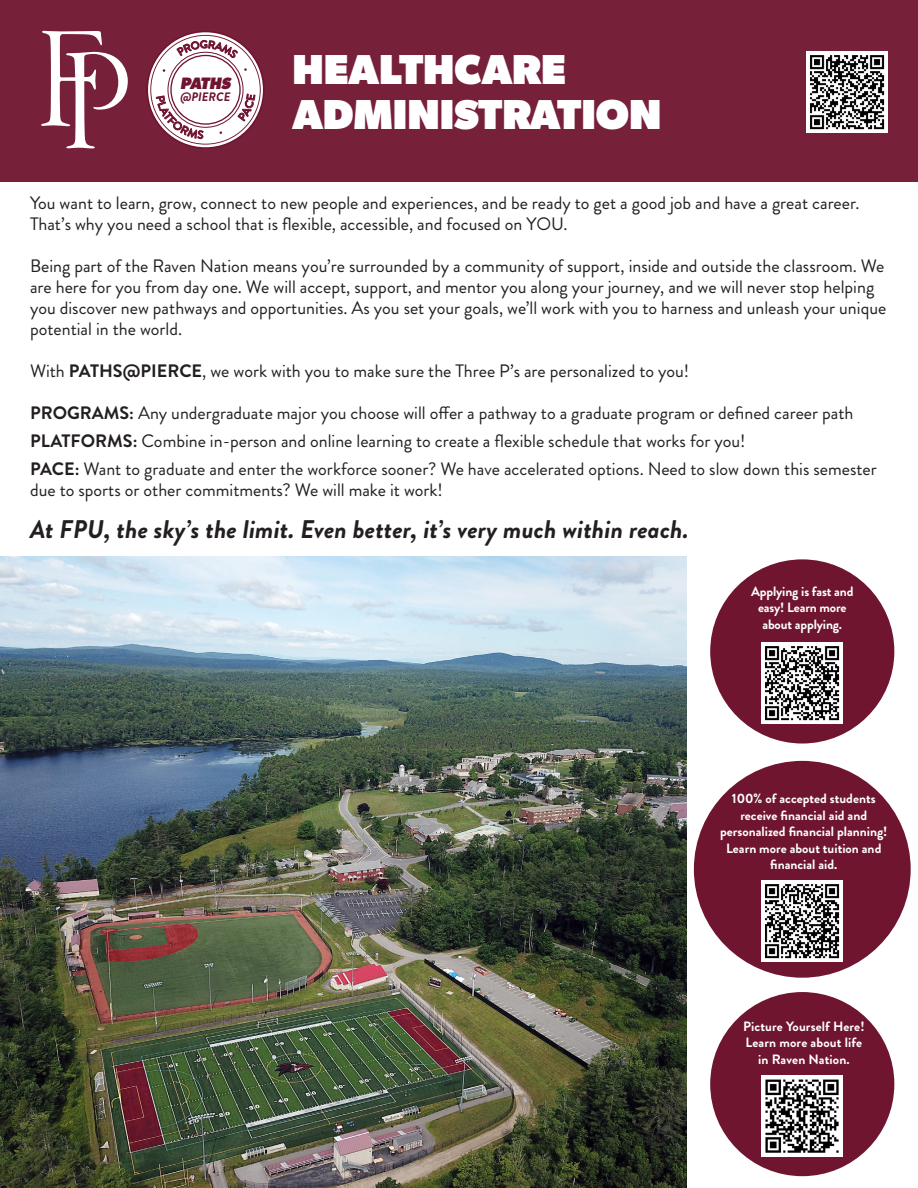
<style>
.page{position:relative;width:918px;height:1188px;background:#fff}
.page>*{position:absolute;margin:0;border:0;box-sizing:border-box;transform-origin:0 0}
.t1{font:800 42px "Gibson";color:#fff}
.t2{font:italic 700 25.5px "Brandon Grotesque";letter-spacing:.005em;color:#231f20}
.t3{font:18px/21px "Brandon Grotesque";color:#231f20}
.t4{font:italic 800 16.5px "Gibson";letter-spacing:-.025em;color:#6f1430}
.t5{font:700 13.5px/16.5px "Brandon Grotesque";color:#fff;text-align:center}
.t6{font:italic 700 12.15px "Brandon Grotesque";color:#6f1430}
.s1{font-weight:700}
</style>
<div class="page">
<img style="left:0;top:556px;width:686px;height:632px">
<div style="left:710px;top:992px;width:184px;height:184px;background:#6f1530;border-radius:50%"></div>
<img style="left:762px;top:1075px;width:81px;height:81px">
<div style="left:694px;top:761px;width:217px;height:217px;background:#6f1530;border-radius:50%"></div>
<img style="left:762px;top:880px;width:81px;height:81px">
<div style="left:710px;top:559px;width:184px;height:185px;background:#6f1530;border-radius:50%"></div>
<img style="left:762px;top:643px;width:81px;height:81px">
<div style="left:0;top:0;width:918px;height:181px;background:#76203a"></div>
<svg style="left:41px;top:31px;width:87px;height:117px"></svg>
<img style="left:806px;top:52px;width:81px;height:81px">
<svg style="left:147px;top:31px;width:117px;height:117px"></svg>
<p class="t4" style="left:180px;top:73px;width:52px">PATHS</p>
<p class="t6" style="left:180px;top:88px;width:52px">@PIERCE</p>
<p class="t1" style="left:292px;top:44px;width:275px">HEALTHCARE</p>
<p class="t1" style="left:292px;top:89px;width:371px">ADMINISTRATION</p>
<p class="t3" style="left:30px;top:193px;width:831px">You want to learn, grow, connect to new people and experiences, and be ready to get a good job and have a great career.<br>That’s why you need a school that is flexible, accessible, and focused on YOU.</p>
<p class="t3" style="left:30px;top:256px;width:858px">Being part of the Raven Nation means you’re surrounded by a community of support, inside and outside the classroom. We are here for you from day one. We will accept, support, and mentor you along your journey, and we will never stop helping you discover new pathways and opportunities. As you set your goals, we’ll work with you to harness and unleash your unique potential in the world.</p>
<p class="t3" style="left:30px;top:361px;width:661px">With <span class="s1">PATHS@PIERCE</span>, we work with you to make sure the Three P’s are personalized to you!</p>
<p class="t3" style="left:30px;top:403px;width:825px"><span class="s1">PROGRAMS:</span> Any undergraduate major you choose will offer a pathway to a graduate program or defined career path</p>
<p class="t3" style="left:30px;top:431px;width:717px"><span class="s1">PLATFORMS:</span> Combine in-person and online learning to create a flexible schedule that works for you!</p>
<p class="t3" style="left:30px;top:458px;width:848px"><span class="s1">PACE:</span> Want to graduate and enter the workforce sooner? We have accelerated options. Need to slow down this semester due to sports or other commitments? We will make it work!</p>
<p class="t2" style="left:30px;top:511px;width:660px">At FPU, the sky’s the limit. Even better, it’s very much within reach.</p>
<p class="t5" style="left:751px;top:583px;width:104px">Applying is fast and easy! Learn more about applying.</p>
<p class="t5" style="left:732px;top:791px;width:145px">100% of accepted students</p>
<p class="t5" style="left:720px;top:807px;width:169px">receive financial aid and personalized financial planning!<br>Learn more about tuition and financial aid.</p>
<p class="t5" style="left:743px;top:1018px;width:123px">Picture Yourself Here!<br>Learn more about life in Raven Nation.</p>
</div>
